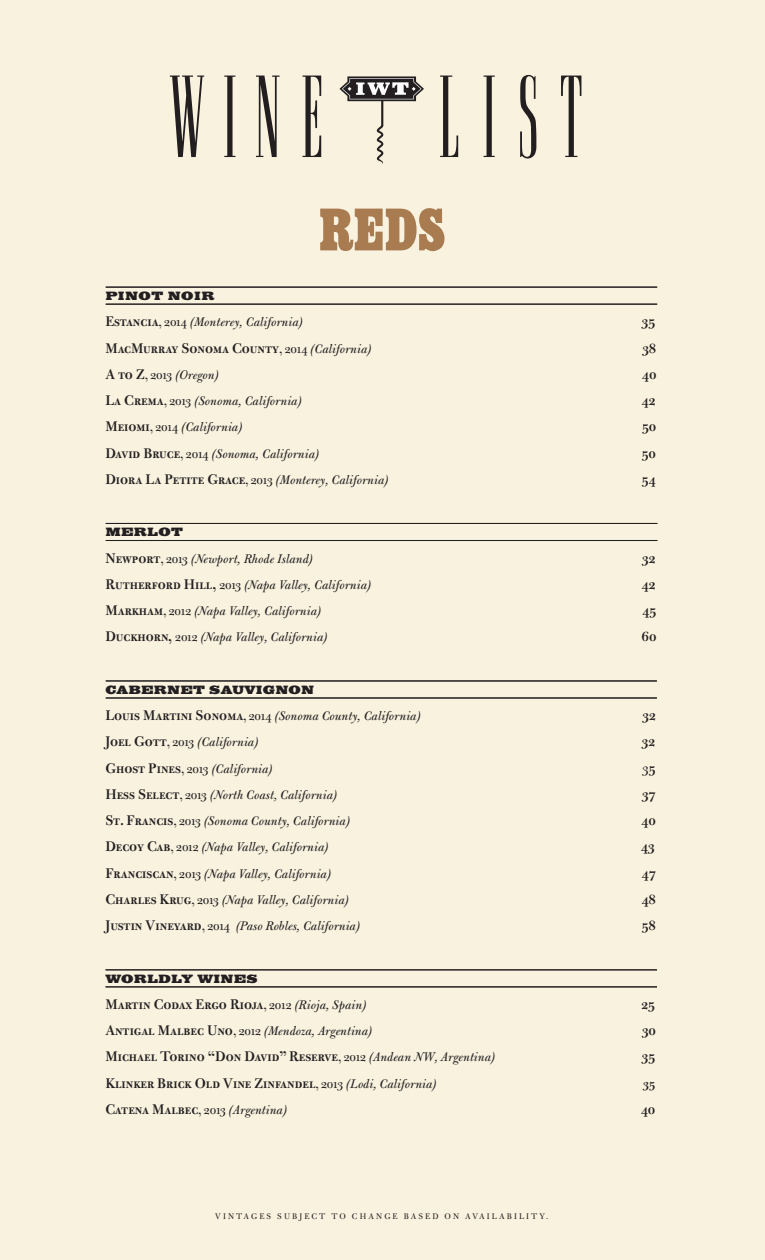
<style>
.page{position:relative;width:765px;height:1260px;background:#f8f2df}
.page>*{position:absolute;margin:0;border:0;box-sizing:border-box;transform-origin:0 0}
.t1{font:122.25px "Goldwater";letter-spacing:.165em;color:#231f20}
.t2{font:700 condensed 62.62px "Egyptienne D";color:#a97b50}
.t3{font:600 15px "Bulmer SCOSFMT";color:#231f20}
.t4{font:14.62px "Bulmer SCOSFMT";color:#231f20}
.t5{font:italic 13.5px "Bulmer";color:#231f20}
.t6{font:600 13.5px "Bulmer SCOSFMT";color:#231f20}
.t7{font:12.5px "Egyptienne D Bold Exte";letter-spacing:.02em;color:#231f20}
.t8{font:12.5px "Egyptienne D Bold Exte";letter-spacing:.04em;color:#231f20}
.t9{font:8.75px "Bulmer SCOSFMT";letter-spacing:.24em;color:#231f20}
.s1{font-family:"Bulmer SCOSFMT";font-weight:600;font-style:normal;font-size:15px}
.s2{font-family:"Bulmer SCOSFMT";font-style:normal}
.s3{font-weight:400;font-size:13.5px}
.s4{font-family:"Bulmer";font-weight:400;font-style:italic;font-size:13.5px}
.s5{font-weight:600;font-size:15px}
</style>
<div class="page">
<svg style="left:339px;top:76px;width:85px;height:88px"></svg>
<hr style="left:106px;top:287px;width:551px;height:1px;background:#231f20">
<hr style="left:106px;top:304px;width:551px;height:1px;background:#231f20">
<hr style="left:106px;top:523px;width:551px;height:1px;background:#231f20">
<hr style="left:106px;top:540px;width:551px;height:1px;background:#231f20">
<hr style="left:106px;top:680px;width:551px;height:1px;background:#231f20">
<hr style="left:106px;top:697px;width:551px;height:2px;background:#231f20">
<hr style="left:106px;top:969px;width:551px;height:1px;background:#231f20">
<hr style="left:106px;top:986px;width:551px;height:1px;background:#231f20">
<h1 class="t1" style="left:168px;top:75px;width:416px">WINE LIST</h1>
<h2 class="t2" style="left:319px;top:192px;width:128px">REDS</h2>
<p class="t8" style="left:105px;top:288px;width:111px">PINOT NOIR</p>
<p class="t5" style="left:105px;top:317px;width:199px"><span class="s1">Estancia</span><span class="s2">, 2014</span> (Monterey, California)</p>
<p class="t3" style="left:642px;top:316px;width:15px">35</p>
<p class="t3" style="left:105px;top:343px;width:268px">MacMurray Sonoma County<span class="s3">, 2014</span> <span class="s4">(California)</span></p>
<p class="t3" style="left:642px;top:343px;width:15px">38</p>
<p class="t5" style="left:105px;top:370px;width:115px"><span class="s1">A to Z</span><span class="s2">, 2013</span> (Oregon)</p>
<p class="t3" style="left:642px;top:369px;width:16px">40</p>
<p class="t5" style="left:105px;top:396px;width:198px"><span class="s1">La Crema</span><span class="s2">, 2013</span> (Sonoma, California)</p>
<p class="t3" style="left:642px;top:395px;width:15px">42</p>
<p class="t5" style="left:105px;top:422px;width:139px"><span class="s1">Meiomi</span><span class="s2">, 2014</span> (California)</p>
<p class="t3" style="left:642px;top:421px;width:16px">50</p>
<p class="t5" style="left:105px;top:449px;width:215px"><span class="s1">David Bruce</span><span class="s2">, 2014</span> (Sonoma, California)</p>
<p class="t3" style="left:642px;top:448px;width:16px">50</p>
<p class="t5" style="left:105px;top:475px;width:285px"><span class="s1">Diora La Petite Grace</span><span class="s2">, 2013</span> (Monterey, California)</p>
<p class="t3" style="left:642px;top:474px;width:15px">54</p>
<p class="t7" style="left:105px;top:525px;width:79px">MERLOT</p>
<p class="t5" style="left:105px;top:554px;width:209px"><span class="s1">Newport</span><span class="s2">, 2013</span> (Newport, Rhode Island)</p>
<p class="t3" style="left:642px;top:553px;width:15px">32</p>
<p class="t5" style="left:105px;top:580px;width:268px"><span class="s1">Rutherford Hill,</span> <span class="s2">2013</span> (Napa Valley, California)</p>
<p class="t3" style="left:642px;top:579px;width:15px">42</p>
<p class="t5" style="left:105px;top:606px;width:217px"><span class="s1">Markham</span><span class="s2">, 2012</span> (Napa Valley, California)</p>
<p class="t3" style="left:643px;top:605px;width:15px">45</p>
<p class="t5" style="left:105px;top:632px;width:224px"><span class="s1">Duckhorn,</span> <span class="s2">2012</span> (Napa Valley, California)</p>
<p class="t3" style="left:642px;top:631px;width:16px">60</p>
<p class="t7" style="left:105px;top:682px;width:210px">CABERNET SAUVIGNON</p>
<p class="t5" style="left:105px;top:711px;width:317px"><span class="s1">Louis Martini Sonoma</span><span class="s2">, 2014</span> (Sonoma County, California)</p>
<p class="t3" style="left:643px;top:710px;width:15px">32</p>
<p class="t5" style="left:105px;top:737px;width:155px"><span class="s1">Joel Gott</span><span class="s2">, 2013</span> (California)</p>
<p class="t3" style="left:642px;top:736px;width:15px">32</p>
<p class="t5" style="left:105px;top:764px;width:169px"><span class="s1">Ghost Pines</span><span class="s2">, 2013</span> (California)</p>
<p class="t4" style="left:643px;top:763px;width:15px">3<span class="s5">5</span></p>
<p class="t5" style="left:105px;top:790px;width:234px"><span class="s1">Hess Select</span><span class="s2">, 2013</span> (North Coast, California)</p>
<p class="t3" style="left:642px;top:789px;width:15px">37</p>
<p class="t5" style="left:105px;top:816px;width:246px"><span class="s1">St. Francis</span><span class="s2">, 2013</span> (Sonoma County, California)</p>
<p class="t3" style="left:642px;top:815px;width:16px">40</p>
<p class="t5" style="left:105px;top:842px;width:225px"><span class="s1">Decoy Cab</span><span class="s2">, 2012</span> (Napa Valley, California)</p>
<p class="t3" style="left:641px;top:841px;width:15px">43</p>
<p class="t5" style="left:105px;top:869px;width:227px"><span class="s1">Franciscan</span><span class="s2">, 2013</span> (Napa Valley, California)</p>
<p class="t3" style="left:642px;top:868px;width:15px">47</p>
<p class="t5" style="left:105px;top:895px;width:245px"><span class="s1">Charles Krug</span><span class="s2">, 2013</span> (Napa Valley, California)</p>
<p class="t3" style="left:642px;top:894px;width:16px">48</p>
<p class="t5" style="left:105px;top:921px;width:256px"><span class="s1">Justin Vineyard</span><span class="s2">, 2014</span> (Paso Robles, California)</p>
<p class="t3" style="left:642px;top:920px;width:16px">58</p>
<p class="t7" style="left:105px;top:971px;width:154px">WORLDLY WINES</p>
<p class="t3" style="left:105px;top:999px;width:263px">Martin Codax Ergo Rioja<span class="s3">, 2012</span> <span class="s4">(Rioja, Spain)</span></p>
<p class="t3" style="left:642px;top:999px;width:15px">25</p>
<p class="t5" style="left:105px;top:1026px;width:269px"><span class="s1">Antigal Malbec Uno</span><span class="s2">, 2012</span> (Mendoza, Argentina)</p>
<p class="t3" style="left:642px;top:1025px;width:15px">30</p>
<p class="t3" style="left:105px;top:1051px;width:391px">Michael Torino “Don David” Reserve<span class="s3">, 2012</span> <span class="s4">(Andean NW, Argentina)</span></p>
<p class="t3" style="left:642px;top:1051px;width:15px">35</p>
<p class="t3" style="left:105px;top:1078px;width:333px">Klinker Brick Old Vine Zinfandel<span class="s3">, 2013</span> <span class="s4">(Lodi, California)</span></p>
<p class="t6" style="left:643px;top:1079px;width:14px">35</p>
<p class="t3" style="left:105px;top:1104px;width:183px">Catena Malbec<span class="s3">, 2013</span> <span class="s4">(Argentina)</span></p>
<p class="t3" style="left:641px;top:1104px;width:16px">40</p>
<p class="t9" style="left:215px;top:1214px;width:335px">VINTAGES SUBJECT TO CHANGE BASED ON AVAILABILITY.</p>
</div>
